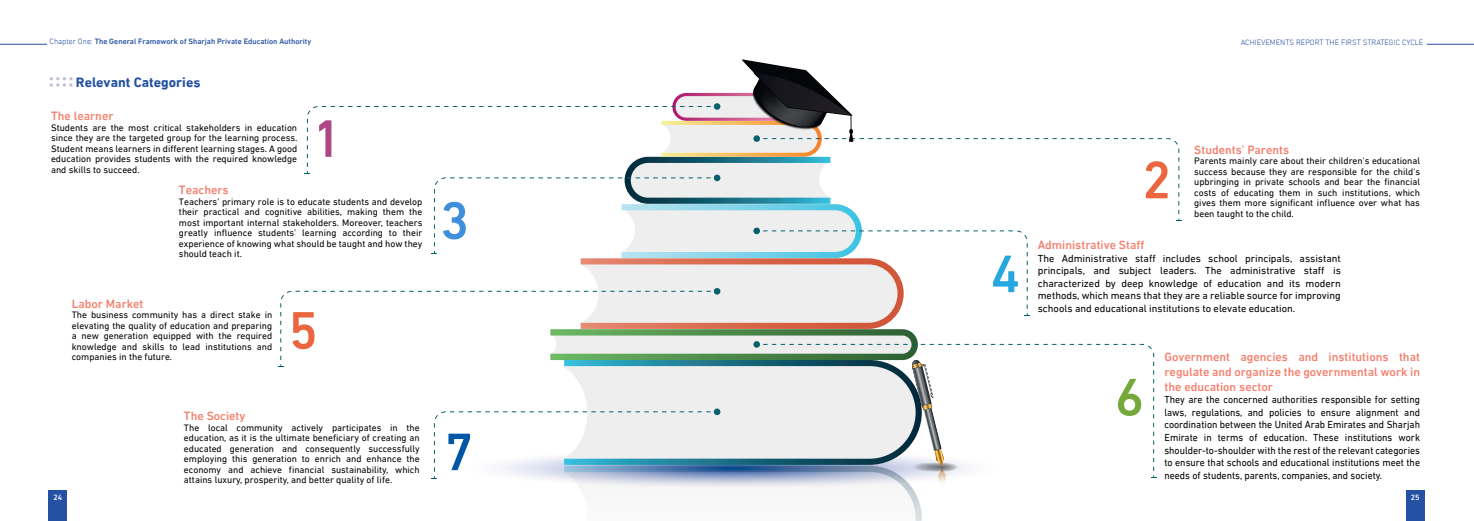
<style>
.page{position:relative;width:1474px;height:521px;background:#fff}
.page>*{position:absolute;margin:0;border:0;box-sizing:border-box;transform-origin:0 0}
.t1{font:500 53.73px "DIN Next LT Arabic";color:#eb663e}
.t2{font:500 53.73px "DIN Next LT Arabic";color:#ae4788}
.t3{font:500 53.73px "DIN Next LT Arabic";color:#408fdc}
.t4{font:500 53.73px "DIN Next LT Arabic";color:#25a7df}
.t5{font:500 53.73px "DIN Next LT Arabic";color:#75aa3a}
.t6{font:500 53.73px "DIN Next LT Arabic";color:#0057a4}
.عنوان_رئيسي{font:700 14px "DIN Next LT Arabic";color:#2451a3}
.t7{font:500 12.25px/14.7px "DIN Next LT Arabic";color:#f4806e;text-align:justify}
.t8{font:10.5px/12.6px "DIN Next LT Arabic";color:#000001;text-align:justify;scale:.94 1}
.t9{font:10.5px/12.6px "DIN Next LT Arabic";color:#000001;text-align:justify}
.t10{font:9.62px/10.5px "DIN Next LT Arabic";color:#000001;text-align:justify}
.t11{font:500 7.88px "DIN Next LT Arabic";color:#2451a3}
.t12{font:300 7.88px "DIN Next LT Arabic";color:#2b51a3}
.t13{font:500 7.88px "DIN Next LT Arabic";color:#fff}
.s1{font-weight:300}
</style>
<div class="page">
<svg style="left:1030px;top:138px;width:149px;height:77px"></svg>
<svg style="left:304px;top:59px;width:726px;height:462px"></svg>
<svg style="left:50px;top:77px;width:23px;height:10px"></svg>
<div style="left:1405px;top:490px;width:19px;height:31px;background:#2451a3"></div>
<div style="left:48px;top:490px;width:19px;height:31px;background:#2451a3"></div>
<hr style="left:0;top:44px;width:47px;height:1px;background:#2b51a3">
<hr style="left:1426px;top:44px;width:47px;height:1px;background:#2b51a3">
<p class="t11" style="left:50px;top:37px;width:263px"><span class="s1">Chapter One:</span> The General Framework of Sharjah Private Education Authority</p>
<p class="t12" style="left:1240px;top:37px;width:184px">ACHIEVEMENTS REPORT THE FIRST STRATEGIC CYCLE</p>
<p class="عنوان_رئيسي" style="left:76px;top:74px;width:126px">Relevant Categories</p>
<p class="t7" style="left:51px;top:109px;width:64px">The learner</p>
<p class="t10" style="left:51px;top:122px;width:248px">Students are the most critical stakeholders in education since they are the targeted group for the learning process.<br>Student means learners in different learning stages. A good education provides students with the required knowledge and skills to succeed.</p>
<p class="t2" style="left:312px;top:107px;width:31px">1</p>
<p class="t7" style="left:179px;top:183px;width:51px">Teachers</p>
<p class="t10" style="left:179px;top:196px;width:245px">Teachers' primary role is to educate students and develop their practical and cognitive abilities, making them the most important internal stakeholders. Moreover, teachers greatly influence students' learning according to their experience of knowing what should be taught and how they should teach it.</p>
<p class="t7" style="left:72px;top:296px;width:73px">Labor Market</p>
<p class="t10" style="left:72px;top:309px;width:202px">The business community has a direct stake in elevating the quality of education and preparing a new generation equipped with the required knowledge and skills to lead institutions and companies in the future.</p>
<p class="t1" style="left:288px;top:299px;width:31px">5</p>
<p class="t7" style="left:184px;top:409px;width:63px">The Society</p>
<p class="t10" style="left:184px;top:422px;width:237px">The local community actively participates in the education, as it is the ultimate beneficiary of creating an educated generation and consequently successfully employing this generation to enrich and enhance the economy and achieve financial sustainability, which attains luxury, prosperity, and better quality of life.</p>
<p class="t3" style="left:440px;top:189px;width:31px">3</p>
<p class="t6" style="left:444px;top:420px;width:31px">7</p>
<p class="t4" style="left:990px;top:242px;width:31px">4</p>
<p class="t1" style="left:1142px;top:148px;width:31px">2</p>
<p class="t7" style="left:1194px;top:142px;width:97px">Students’ Parents</p>
<p class="t10" style="left:1194px;top:156px;width:227px">Parents mainly care about their children's educational success because they are responsible for the child's upbringing in private schools and bear the financial costs of educating them in such institutions, which gives them more significant influence over what has been taught to the child.</p>
<p class="t7" style="left:1037px;top:237px;width:108px">Administrative Staff</p>
<p class="t9" style="left:1037px;top:252px;width:305px">The Administrative staff includes school principals, assistant principals, and subject leaders. The administrative staff is characterized by deep knowledge of education and its modern methods, which means that they are a reliable source for improving schools and educational institutions to elevate education.</p>
<p class="t5" style="left:1114px;top:365px;width:31px">6</p>
<p class="t7" style="left:1164px;top:349px;width:257px">Government agencies and institutions that regulate and organize the governmental work in the education sector</p>
<p class="t8" style="left:1164px;top:393px;width:273px">They are the concerned authorities responsible for setting laws, regulations, and policies to ensure alignment and coordination between the United Arab Emirates and Sharjah Emirate in terms of education. These institutions work shoulder-to-shoulder with the rest of the relevant categories to ensure that schools and educational institutions meet the needs of students, parents, companies, and society.</p>
<p class="t13" style="left:53px;top:492px;width:10px">24</p>
<p class="t13" style="left:1410px;top:492px;width:10px">25</p>
</div>
